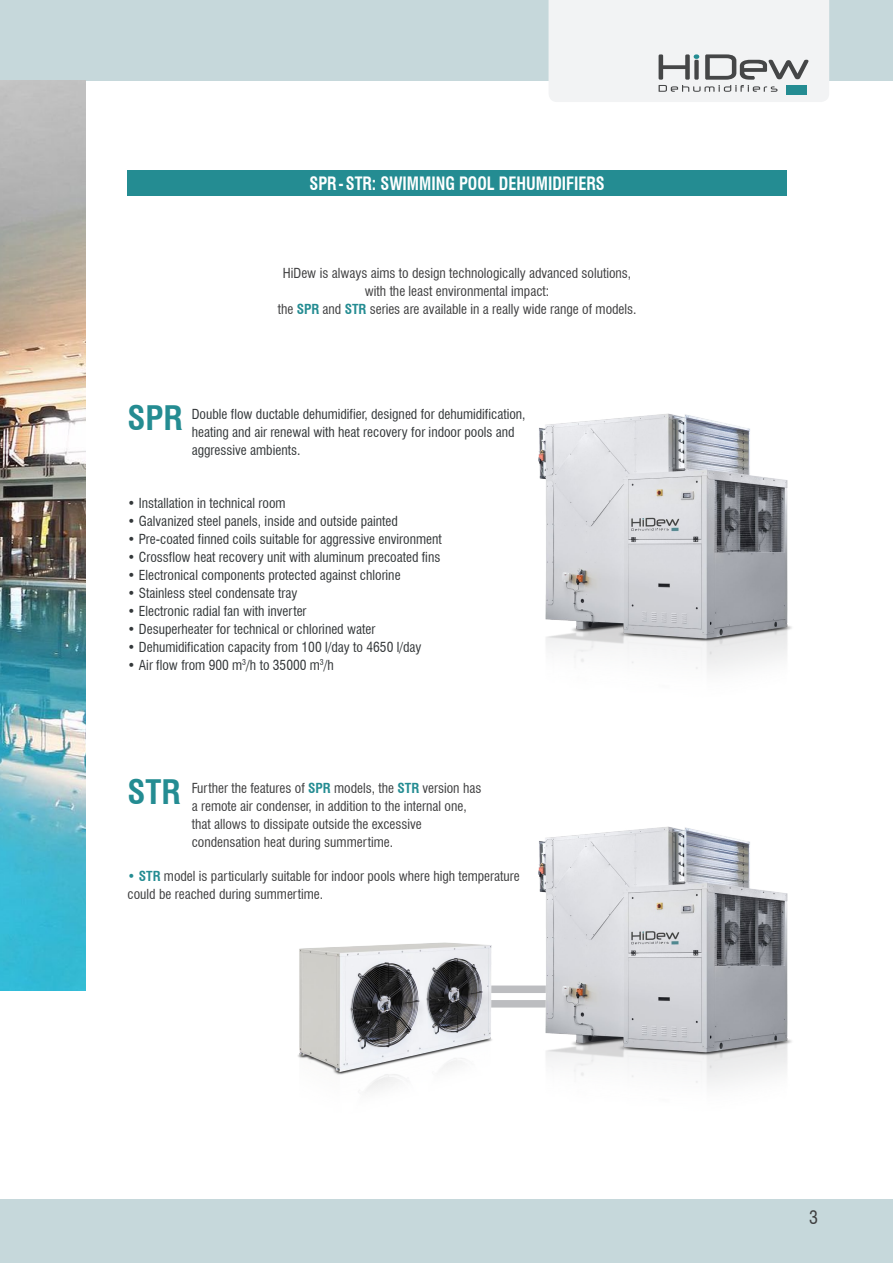
<style>
.page{position:relative;width:893px;height:1263px;background:#fff}
.page>*{position:absolute;margin:0;border:0;box-sizing:border-box;transform-origin:0 0}
.t1{font:700 condensed 33px "Swiss 721 BT";color:#248c92}
.t2{font:700 condensed 18px "Swiss 721 BT";color:#fff;scale:.9 1}
.t3{font:condensed 18px "Swiss 721 BT";color:#3e3e3f}
.t4{font:condensed 13.5px/18px "Swiss 721 BT";color:#333739}
.t5{font:condensed 13.5px/18px "Swiss 721 BT";color:#3e3e3f}
.s1{font-weight:700;color:#248c92}
.s2{color:#248c92}
</style>
<div class="page">
<div style="left:0;top:0;width:893px;height:81px;background:#c6d8db"></div>
<svg style="left:549px;top:0;width:280px;height:102px"></svg>
<img style="left:0;top:81px;width:85px;height:909px">
<div style="left:0;top:1199px;width:893px;height:64px;background:#c6d8db"></div>
<img style="left:538px;top:413px;width:254px;height:258px">
<div style="left:468px;top:985px;width:90px;height:8px;background:#bcbdc0"></div>
<div style="left:468px;top:1000px;width:90px;height:7px;background:#bcbdc0"></div>
<img style="left:298px;top:942px;width:204px;height:151px">
<img style="left:531px;top:826px;width:261px;height:259px">
<div style="left:128px;top:170px;width:659px;height:25px;background:#248c92"></div>
<p class="t2" style="left:310px;top:172px;width:329px">SPR-STR: SWIMMING POOL DEHUMIDIFIERS</p>
<p class="t5" style="left:283px;top:264px;width:350px">HiDew is always aims to design technologically advanced solutions,</p>
<p class="t5" style="left:365px;top:282px;width:186px">with the least environmental impact:</p>
<p class="t5" style="left:278px;top:300px;width:360px">the <span class="s1">SPR</span> and <span class="s1">STR</span> series are available in a really wide range of models.</p>
<p class="t1" style="left:128px;top:398px;width:57px">SPR</p>
<p class="t4" style="left:192px;top:405px;width:335px">Double flow ductable dehumidifier, designed for dehumidification, heating and air renewal with heat recovery for indoor pools and aggressive ambients.</p>
<p class="t4" style="left:128px;top:494px;width:160px">• Installation in technical room</p>
<p class="t4" style="left:128px;top:512px;width:272px">• Galvanized steel panels, inside and outside painted</p>
<p class="t4" style="left:128px;top:530px;width:316px">• Pre-coated finned coils suitable for aggressive environment</p>
<p class="t4" style="left:128px;top:548px;width:314px">• Crossflow heat recovery unit with aluminum precoated fins</p>
<p class="t4" style="left:128px;top:566px;width:275px">• Electronical components protected against chlorine</p>
<p class="t4" style="left:128px;top:584px;width:171px">• Stainless steel condensate tray</p>
<p class="t4" style="left:128px;top:602px;width:180px">• Electronic radial fan with inverter</p>
<p class="t4" style="left:128px;top:620px;width:249px">• Desuperheater for technical or chlorined water</p>
<p class="t4" style="left:128px;top:638px;width:296px">• Dehumidification capacity from 100 l/day to 4650 l/day</p>
<p class="t4" style="left:128px;top:656px;width:208px">• Air flow from 900 m<sup>3</sup>/h to 35000 m<sup>3</sup>/h</p>
<p class="t1" style="left:128px;top:772px;width:55px">STR</p>
<p class="t5" style="left:192px;top:779px;width:291px">Further the features of <span class="s1">SPR</span> models, the <span class="s1">STR</span> version has</p>
<p class="t5" style="left:192px;top:797px;width:277px">a remote air condenser, in addition to the internal one,</p>
<p class="t5" style="left:192px;top:815px;width:232px">that allows to dissipate outside the excessive</p>
<p class="t5" style="left:192px;top:833px;width:203px">condensation heat during summertime.</p>
<p class="t5" style="left:128px;top:867px;width:394px"><span class="s2">•</span> <span class="s1">STR</span> model is particularly suitable for indoor pools where high temperature could be reached during summertime.</p>
<p class="t3" style="left:809px;top:1207px;width:10px">3</p>
</div>
